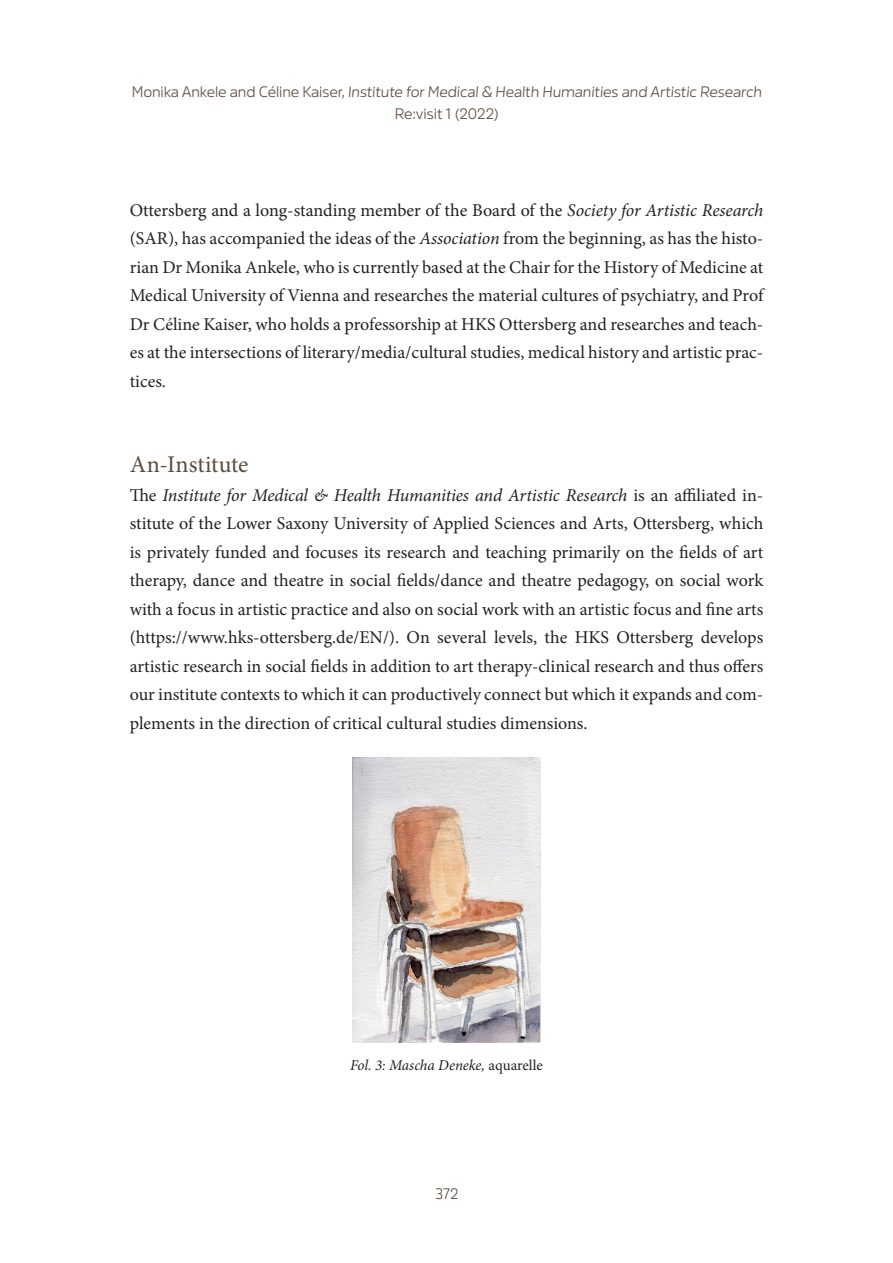
<style>
.page{position:relative;width:893px;height:1263px;background:#fff}
.page>*{position:absolute;margin:0;border:0;box-sizing:border-box;transform-origin:0 0}
.t1{font:24px "Minion Pro";color:#5e4c3f}
.t2{font:18px/28.5px "Minion Pro";color:#231f20;text-align:justify}
.t3{font:300 15px/22.5px "Amsi Pro Normal";letter-spacing:-.01em;color:#5e4c3f;text-align:center}
.t4{font:italic 15px "Minion Pro";letter-spacing:-.005em;color:#231f20}
.s1{font-style:italic}
.s2{font-style:normal}
</style>
<div class="page">
<img style="left:353px;top:758px;width:187px;height:284px">
<p class="t3" style="left:132px;top:78px;width:633px">Monika Ankele and Céline Kaiser, Institute for Medical &amp; Health Humanities and Artistic Research<br>Re:visit 1 (2022)</p>
<p class="t2" style="left:130px;top:196px;width:635px">Ottersberg and a long-standing member of the Board of the <span class="s1">Society for Artistic Research </span>(SAR), has accompanied the ideas of the <span class="s1">Association</span> from the beginning, as has the histo&shy;rian Dr Monika Ankele, who is currently based at the Chair for the History of Medicine at Medical University of Vienna and researches the material cultures of psychiatry, and Prof Dr Céline Kaiser, who holds a professorship at HKS Ottersberg and researches and teach&shy;es at the intersections of literary/media/cultural studies, medical history and artistic prac&shy;tices.</p>
<h1 class="t1" style="left:130px;top:448px;width:120px">An-Institute</h1>
<p class="t2" style="left:130px;top:481px;width:635px">The <span class="s1">Institute for Medical &amp; Health Humanities and Artistic Research</span> is an affiliated in&shy;stitute of the Lower Saxony University of Applied Sciences and Arts, Ottersberg, which is privately funded and focuses its research and teaching primarily on the fields of art therapy, dance and theatre in social fields/dance and theatre pedagogy, on social work with a focus in artistic practice and also on social work with an artistic focus and fine arts (https://www.hks-ottersberg.de/EN/). On several levels, the HKS Ottersberg develops artistic research in social fields in addition to art therapy-clinical research and thus offers our institute contexts to which it can productively connect but which it expands and com&shy;plements in the direction of critical cultural studies dimensions.</p>
<p class="t4" style="left:350px;top:1054px;width:194px">Fol. 3: Mascha Deneke, <span class="s2">aquarelle</span></p>
<p class="t3" style="left:435px;top:1181px;width:25px">372</p>
</div>
